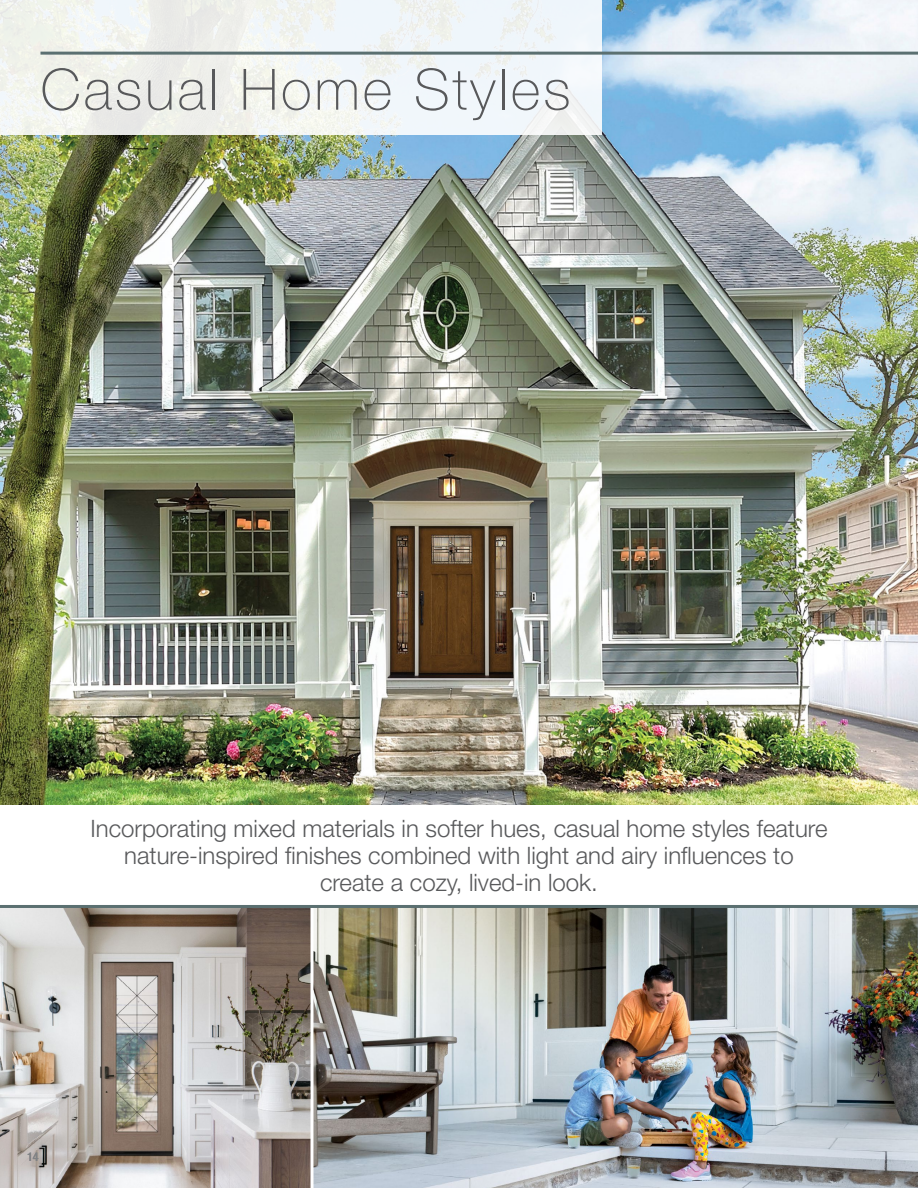
<style>
.page{position:relative;width:918px;height:1188px;background:#fff}
.page>*{position:absolute;margin:0;border:0;box-sizing:border-box;transform-origin:0 0}
.t1{font:100 57px "Helvetica Neue LT Std";letter-spacing:.05em;color:#58595b}
.t2{font:300 24px/27px "Helvetica Neue LT Std";color:#58595b;text-align:center}
.t3{font:500 condensed 12px "Helvetica Neue LT Std";color:#808285}
</style>
<div class="page">
<img style="left:0;top:0;width:918px;height:805px">
<img style="left:314px;top:908px;width:604px;height:280px">
<img style="left:0;top:908px;width:310px;height:280px">
<div style="left:0;top:0;width:602px;height:135px;background:#f0f6f3"></div>
<hr style="left:40px;top:52px;width:878px;height:3px;background:#5b7071">
<svg style="left:310px;top:908px;width:4px;height:280px"></svg>
<hr style="left:0;top:905px;width:918px;height:3px;background:#5b7071">
<h1 class="t1" style="left:40px;top:57px;width:532px">Casual Home Styles</h1>
<p class="t2" style="left:90px;top:815px;width:739px">Incorporating mixed materials in softer hues, casual home styles feature nature-inspired finishes combined with light and airy influences to create a cozy, lived-in look.</p>
<p class="t3" style="left:27px;top:1150px;width:13px">14</p>
</div>
